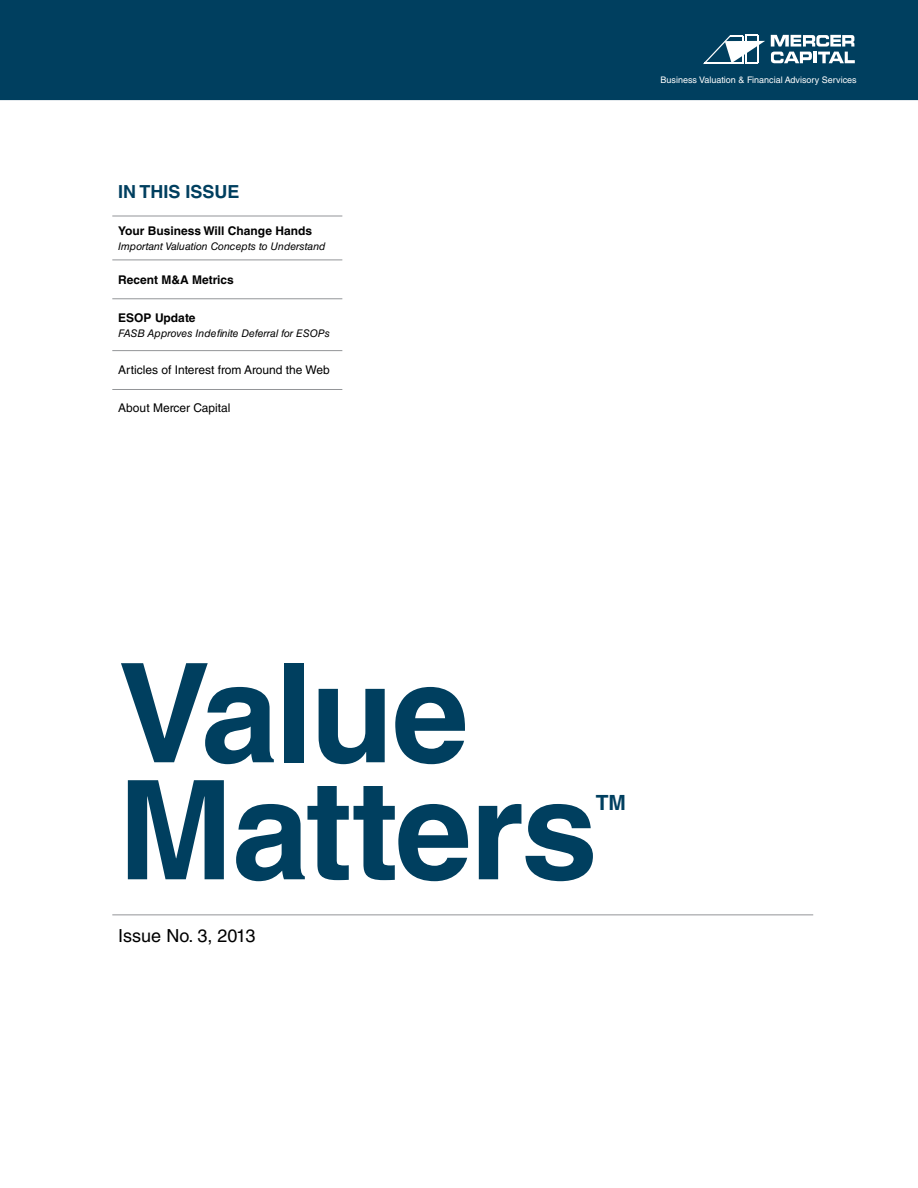
<style>
.page{position:relative;width:918px;height:1188px;background:#fff}
.page>*{position:absolute;margin:0;border:0;box-sizing:border-box;transform-origin:0 0}
.t1{font:700 138px/117px "Helvetica LT Std";letter-spacing:-.02em;color:#003f5f}
.t2{font:700 21px "Helvetica LT Std";color:#003f5f}
.t3{font:18px "Helvetica LT Std";color:#000}
.t4{font:700 18px "Helvetica LT Std";color:#003f5f}
.t5{font:700 12px "Helvetica LT Std";color:#000}
.t6{font:12px "Helvetica LT Std";color:#000}
.t7{font:italic 10.5px "Helvetica LT Std";color:#000}
.t8{font:9px "Helvetica LT Std";color:#fff}
</style>
<div class="page">
<hr style="left:112px;top:216px;width:230px;height:1px;background:#939598">
<hr style="left:112px;top:260px;width:230px;height:1px;background:#939598">
<hr style="left:112px;top:299px;width:230px;height:1px;background:#939598">
<hr style="left:112px;top:350px;width:230px;height:1px;background:#939598">
<hr style="left:112px;top:389px;width:230px;height:1px;background:#939598">
<hr style="left:112px;top:915px;width:701px;height:1px;background:#939598">
<div style="left:0;top:0;width:918px;height:99px;background:#003f5f"></div>
<div style="left:0;top:0;width:918px;height:100px;border:2px solid #003f5f"></div>
<svg style="left:703px;top:35px;width:62px;height:29px"></svg>
<svg style="left:771px;top:35px;width:84px;height:28px"></svg>
<h3 class="t4" style="left:118px;top:180px;width:123px">IN THIS ISSUE</h3>
<p class="t5" style="left:118px;top:223px;width:195px">Your Business Will Change Hands</p>
<p class="t7" style="left:118px;top:240px;width:209px">Important Valuation Concepts to Understand</p>
<p class="t5" style="left:118px;top:272px;width:117px">Recent M&amp;A Metrics</p>
<p class="t5" style="left:118px;top:310px;width:79px">ESOP Update</p>
<p class="t7" style="left:118px;top:327px;width:213px">FASB Approves Indefinite Deferral for ESOPs</p>
<p class="t6" style="left:118px;top:363px;width:213px">Articles of Interest from Around the Web</p>
<p class="t6" style="left:118px;top:401px;width:114px">About Mercer Capital</p>
<p class="t8" style="left:661px;top:75px;width:198px">Business Valuation &amp; Financial Advisory Services</p>
<h1 class="t1" style="left:118px;top:653px;width:481px">Value<br>Matters</h1>
<h2 class="t2" style="left:596px;top:790px;width:32px">TM</h2>
<h3 class="t3" style="left:118px;top:925px;width:139px">Issue No. 3, 2013</h3>
</div>
